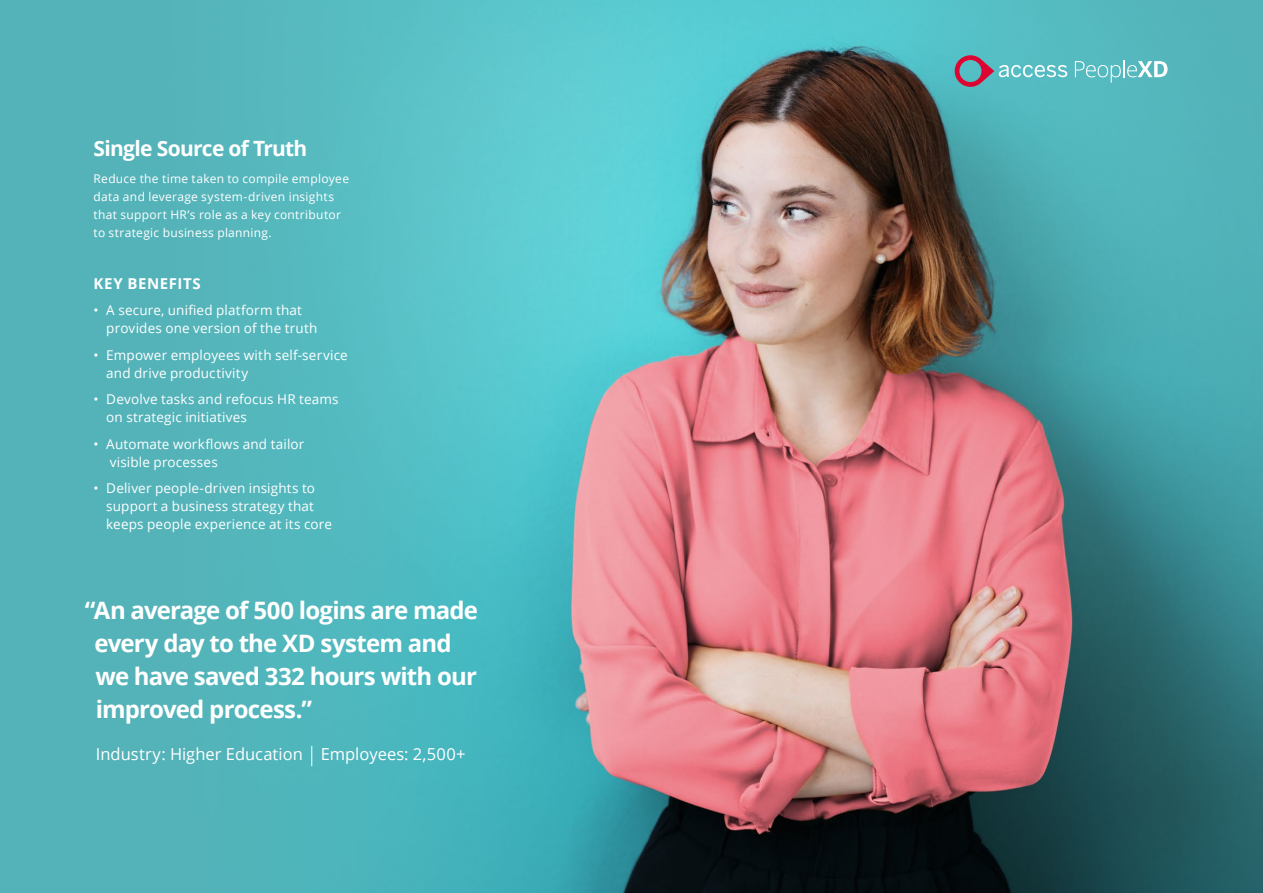
<style>
.page{position:relative;width:1263px;height:893px;background:#fff}
.page>*{position:absolute;margin:0;border:0;box-sizing:border-box;transform-origin:0 0}
.t1{font:700 24px/33px "Open Sans";letter-spacing:-.035em;color:#fff}
.t2{font:700 21px "Open Sans";letter-spacing:-.035em;color:#fff}
.t3{font:16.5px "Open Sans";color:#fff}
.t4{font:700 15px "Open Sans";letter-spacing:.04em;color:#fff}
.t5{font:13.5px/18px "Open Sans";letter-spacing:.01em;color:#fff}
.t6{font:12px/18px "Open Sans";letter-spacing:.025em;color:#fff}
</style>
<div class="page">
<img style="left:0;top:0;width:1263px;height:893px">
<svg style="left:955px;top:55px;width:112px;height:32px;background:#74aab4"></svg>
<svg style="left:1075px;top:60px;width:92px;height:23px;background:#7ac8cc"></svg>
<svg style="left:311px;top:746px;width:1px;height:20px"></svg>
<h2 class="t2" style="left:94px;top:134px;width:215px">Single Source of Truth</h2>
<p class="t6" style="left:94px;top:169px;width:257px">Reduce the time taken to compile employee data and leverage system-driven insights that support HR’s role as a key contributor to strategic business planning.</p>
<p class="t4" style="left:94px;top:273px;width:109px">KEY BENEFITS</p>
<p class="t5" style="left:106px;top:301px;width:213px;text-indent:-13px">• A secure, unified platform that provides one version of the truth</p>
<p class="t5" style="left:106px;top:346px;width:243px;text-indent:-13px">• Empower employees with self-service and drive productivity</p>
<p class="t5" style="left:106px;top:390px;width:234px;text-indent:-13px">• Devolve tasks and refocus HR teams on strategic initiatives</p>
<p class="t5" style="left:110px;top:435px;width:196px;text-indent:-16px">• Automate workflows and tailor visible processes</p>
<p class="t5" style="left:106px;top:479px;width:227px;text-indent:-13px">• Deliver people-driven insights to support a business strategy that keeps people experience at its core</p>
<h1 class="t1" style="left:95px;top:593px;width:385px;text-indent:-10px">“An average of 500 logins are made every day to the XD system and we have saved 332 hours with our improved process.”</h1>
<p class="t3" style="left:96px;top:743px;width:371px">Industry: Higher Education Employees: 2,500+</p>
</div>
